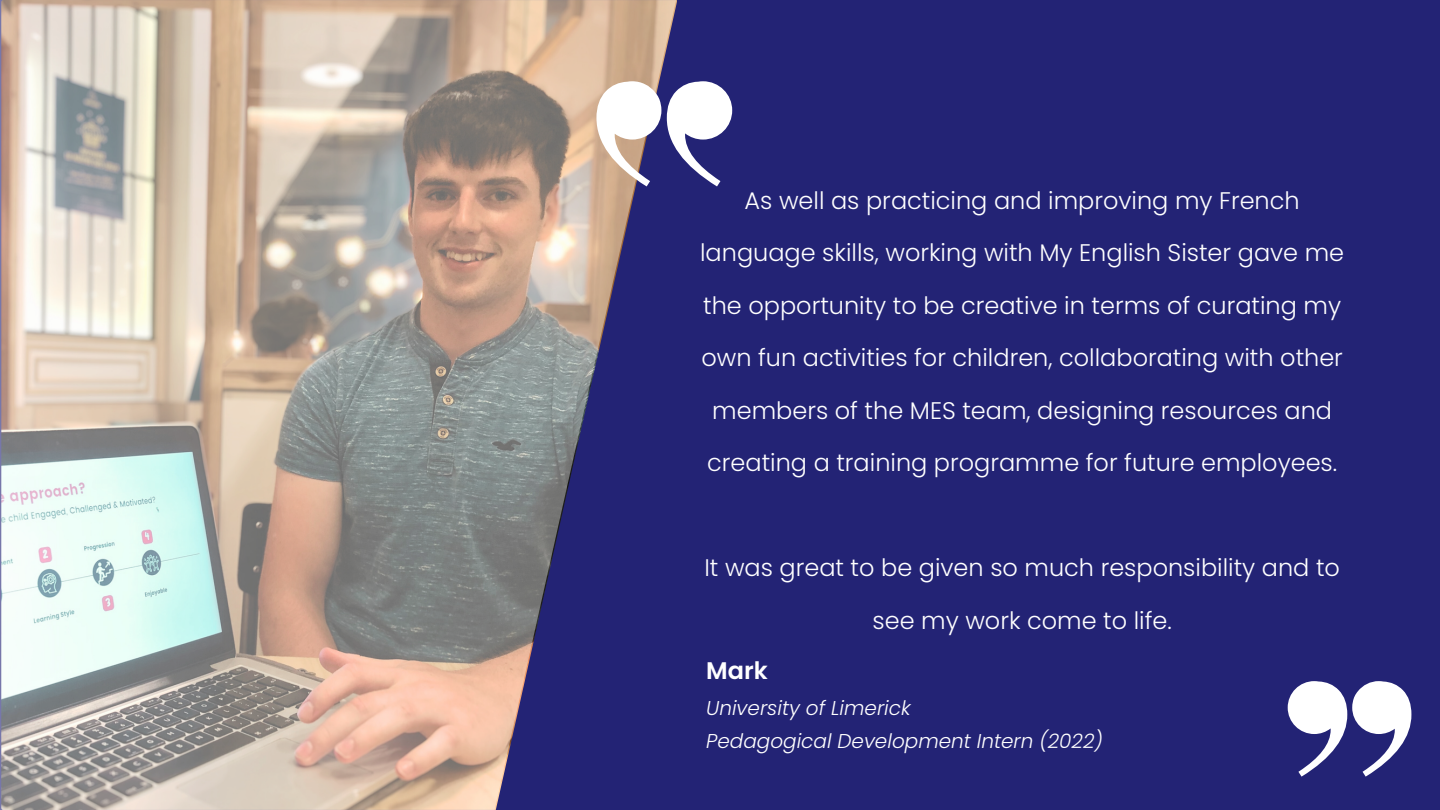
<style>
.page{position:relative;width:1440px;height:810px;background:#232375}
.page>*{position:absolute;margin:0;border:0;box-sizing:border-box;transform-origin:0 0}
.t1{font:300 24px/52.5px "Poppins";color:#fff;text-align:center}
.t2{font:600 24px "Poppins";color:#fff}
.t3{font:italic 300 20px/32.2px "Poppins";color:#fff}
</style>
<div class="page">
<svg style="left:0;top:0;width:677px;height:810px;background:#aaa0a0"></svg>
<svg style="left:1288px;top:681px;width:123px;height:96px"></svg>
<svg style="left:596px;top:81px;width:65px;height:105px;background:#ccc1c4"></svg>
<svg style="left:667px;top:81px;width:65px;height:105px"></svg>
<p class="t1" style="left:700px;top:174px;width:646px">As well as practicing and improving my French language skills, working with My English Sister gave me the opportunity to be creative in terms of curating my own fun activities for children, collaborating with other members of the MES team, designing resources and creating a training programme for future employees.</p>
<p class="t1" style="left:704px;top:542px;width:637px">It was great to be given so much responsibility and to see my work come to life.</p>
<p class="t2" style="left:706px;top:653px;width:63px">Mark</p>
<p class="t3" style="left:706px;top:692px;width:398px">University of Limerick<br>Pedagogical Development Intern (2022)</p>
</div>
